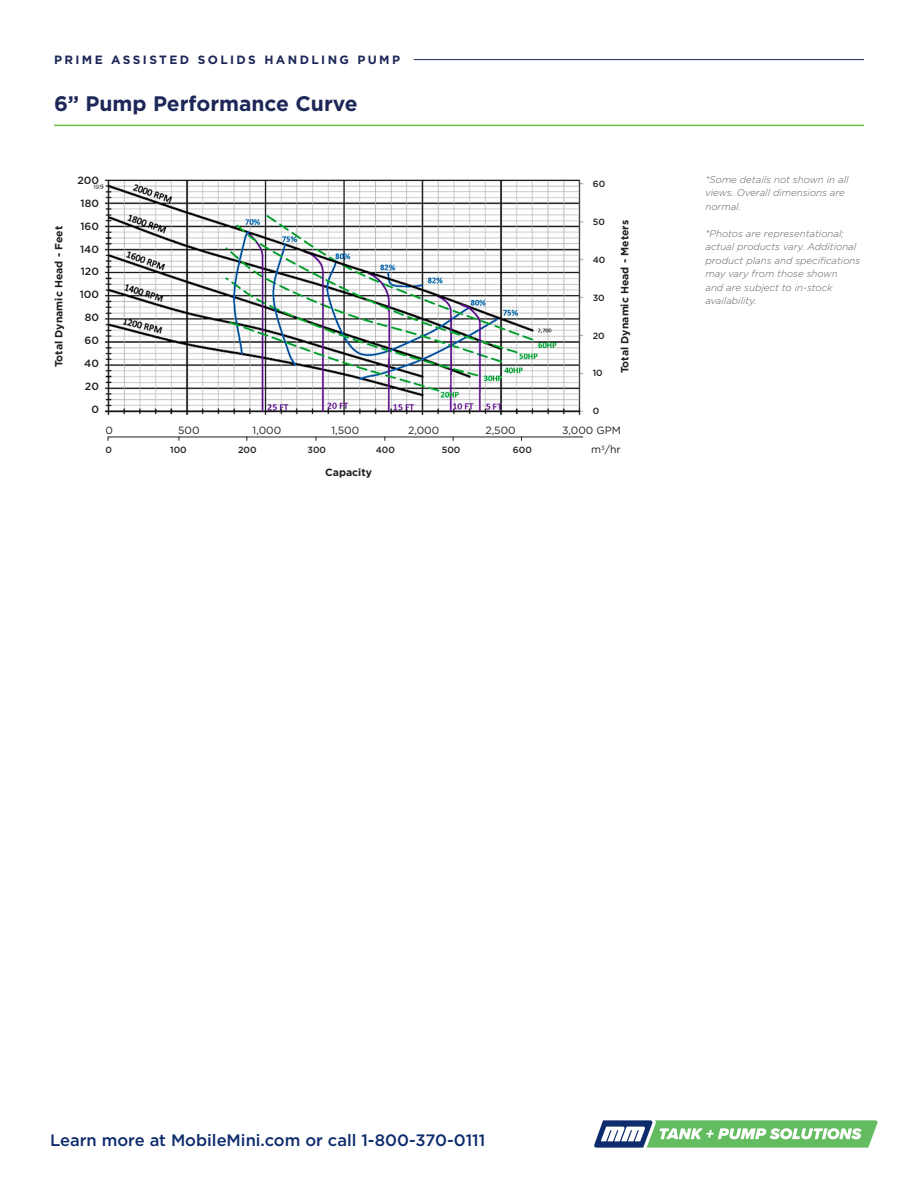
<style>
.page{position:relative;width:918px;height:1188px;background:#fff}
.page>*{position:absolute;margin:0;border:0;box-sizing:border-box;transform-origin:0 0}
.t1{font:700 21px "Gotham";color:#1d2758}
.t2{font:500 16.5px "Gotham";color:#0d2b6d}
.t3{font:700 12px "Gotham";letter-spacing:.2em;color:#1d2758}
.t4{font:700 10.5px "Gotham";color:#231f20}
.t5{font:10.5px "Gotham";color:#231f20}
.t6{font:500 10.5px "Gotham";color:#231f20}
.t7{font:italic 300 9.75px/13.5px "Gotham";color:#5f5f62}
.t8{font:500 9px "Gotham";color:#231f20}
.t9{font:6px "Gotham";color:#231f20}
</style>
<div class="page">
<img style="left:103px;top:179px;width:481px;height:237px">
<svg style="left:594px;top:1120px;width:284px;height:28px"></svg>
<hr style="left:414px;top:59px;width:450px;height:1px;background:#1d2758">
<hr style="left:54px;top:125px;width:810px;height:1px;background:#6cc24a">
<svg style="left:107px;top:436px;width:476px;height:5px"></svg>
<p class="t3" style="left:54px;top:51px;width:348px">PRIME ASSISTED SOLIDS HANDLING PUMP</p>
<p class="t1" style="left:54px;top:89px;width:305px">6” Pump Performance Curve</p>
<p class="t6" style="left:77px;top:173px;width:23px">200</p>
<p class="t6" style="left:81px;top:196px;width:20px">180</p>
<p class="t6" style="left:80px;top:219px;width:20px">160</p>
<p class="t6" style="left:80px;top:242px;width:20px">140</p>
<p class="t6" style="left:81px;top:265px;width:20px">120</p>
<p class="t6" style="left:80px;top:288px;width:21px">100</p>
<p class="t6" style="left:85px;top:311px;width:16px">80</p>
<p class="t6" style="left:85px;top:334px;width:16px">60</p>
<p class="t6" style="left:84px;top:357px;width:16px">40</p>
<p class="t6" style="left:85px;top:380px;width:16px">20</p>
<p class="t6" style="left:91px;top:403px;width:9px">0</p>
<p class="t8" style="left:593px;top:178px;width:14px">60</p>
<p class="t8" style="left:593px;top:216px;width:14px">50</p>
<p class="t8" style="left:593px;top:254px;width:14px">40</p>
<p class="t8" style="left:593px;top:292px;width:14px">30</p>
<p class="t8" style="left:593px;top:329px;width:14px">20</p>
<p class="t8" style="left:593px;top:367px;width:12px">10</p>
<p class="t8" style="left:593px;top:405px;width:8px">0</p>
<p class="t9" style="left:93px;top:183px;width:11px">195</p>
<p class="t4" style="left:52px;top:367px;width:143px;rotate:-90deg">Total Dynamic Head - Feet</p>
<p class="t4" style="left:618px;top:373px;width:155px;rotate:-90deg">Total Dynamic Head - Meters</p>
<p class="t5" style="left:105px;top:423px;width:9px">0</p>
<p class="t5" style="left:178px;top:423px;width:23px">500</p>
<p class="t5" style="left:253px;top:423px;width:30px">1,000</p>
<p class="t5" style="left:331px;top:423px;width:29px">1,500</p>
<p class="t8" style="left:105px;top:444px;width:8px">0</p>
<p class="t8" style="left:170px;top:444px;width:18px">100</p>
<p class="t8" style="left:238px;top:444px;width:20px">200</p>
<p class="t8" style="left:308px;top:444px;width:20px">300</p>
<p class="t4" style="left:325px;top:465px;width:49px">Capacity</p>
<p class="t8" style="left:376px;top:444px;width:21px">400</p>
<p class="t5" style="left:408px;top:423px;width:33px">2,000</p>
<p class="t8" style="left:442px;top:444px;width:20px">500</p>
<p class="t5" style="left:485px;top:423px;width:32px">2,500</p>
<p class="t8" style="left:513px;top:444px;width:20px">600</p>
<p class="t5" style="left:562px;top:423px;width:60px">3,000 GPM</p>
<p class="t5" style="left:591px;top:443px;width:31px">m<sup>3</sup>/hr</p>
<p class="t7" style="left:705px;top:172px;width:145px">*Some details not shown in all views. Overall dimensions are normal.</p>
<p class="t7" style="left:705px;top:226px;width:156px">*Photos are representational; actual products vary. Additional product plans and specifications may vary from those shown<br>and are subject to in-stock availability.</p>
<p class="t2" style="left:50px;top:1129px;width:437px">Learn more at MobileMini.com or call 1-800-370-0111</p>
</div>
